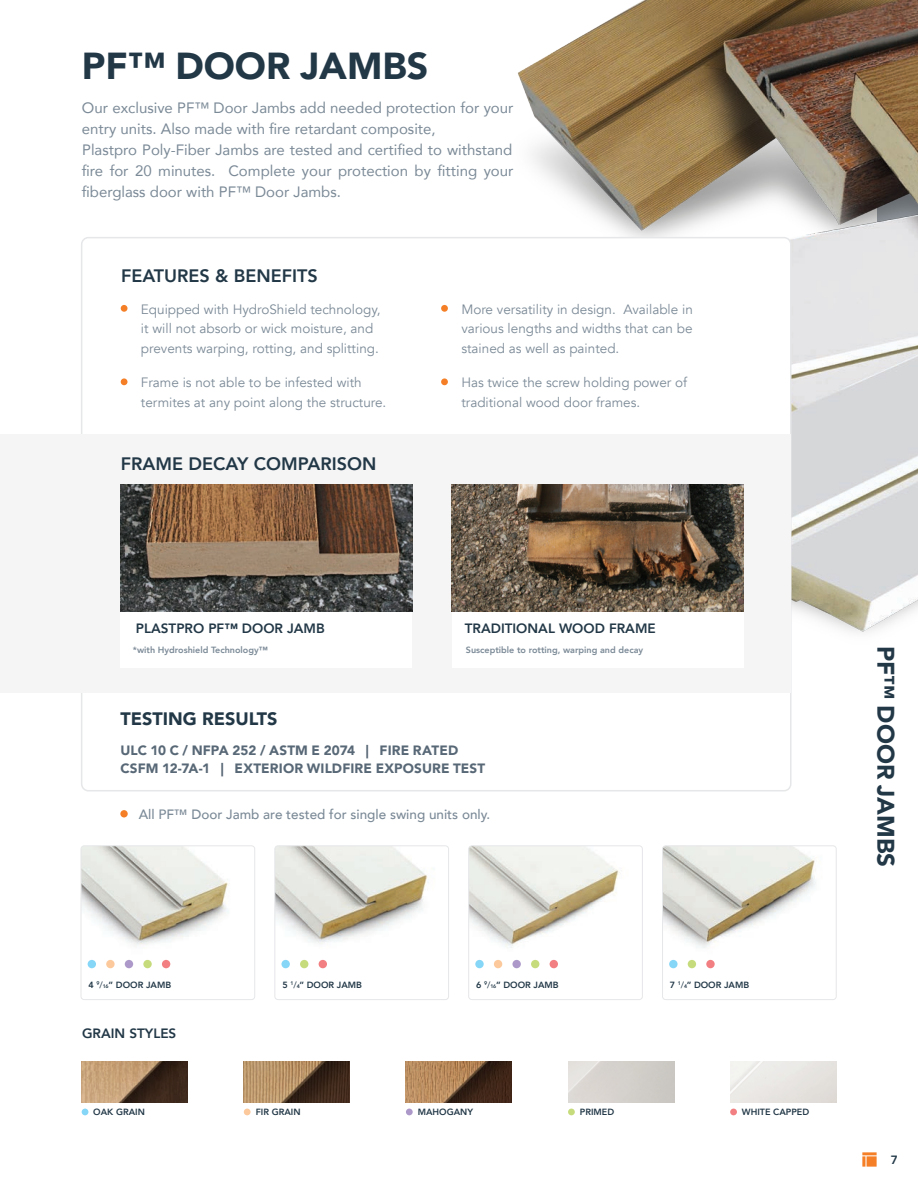
<style>
.page{position:relative;width:918px;height:1188px;background:#fff}
.page>*{position:absolute;margin:0;border:0;box-sizing:border-box;transform-origin:0 0}
.t1{font:900 37.5px "Avenir";color:#223847}
.t2{font:900 24px "Avenir";color:#223847}
.t3{font:800 18px "Avenir";color:#223847}
.t4{font:900 18px "Avenir";color:#223847}
.t5{font:15px/21px "Avenir";color:#7b8a97}
.t6{font:13.5px/19.5px "Avenir";color:#7b8a97}
.t7{font:900 13.5px/18px "Avenir";letter-spacing:.01em;color:#586876}
.t8{font:800 13.5px "Avenir";color:#223847}
.t9{font:500 13.5px "Avenir";color:#7b8a97}
.t10{font:800 12px "Avenir";color:#223847}
.t11{font:800 9px "Avenir";color:#223847}
.t12{font:800 9px "Avenir";color:#7b8a97}
.s1{font-weight:400}
.s2{font-size:5.25px}
</style>
<div class="page">
<img style="left:518px;top:0;width:400px;height:633px">
<div style="left:82px;top:238px;width:709px;height:553px;background:#fff;border-radius:7px"></div>
<div style="left:121px;top:305px;width:7px;height:7px;background:#f47f26;border-radius:50%"></div>
<div style="left:121px;top:378px;width:7px;height:7px;background:#f47f26;border-radius:50%"></div>
<div style="left:441px;top:305px;width:7px;height:7px;background:#f47f26;border-radius:50%"></div>
<div style="left:441px;top:378px;width:7px;height:7px;background:#f47f26;border-radius:50%"></div>
<div style="left:0;top:434px;width:790px;height:259px;background:#f5f5f6"></div>
<div style="left:452px;top:611px;width:292px;height:57px;background:#fff"></div>
<div style="left:121px;top:611px;width:291px;height:57px;background:#fff"></div>
<img style="left:121px;top:485px;width:291px;height:126px">
<img style="left:452px;top:485px;width:292px;height:126px">
<svg style="left:82px;top:1109px;width:6px;height:6px"></svg>
<img style="left:82px;top:1061px;width:106px;height:42px">
<div style="left:244px;top:1109px;width:7px;height:6px;background:#fcc99c;border-radius:50%"></div>
<img style="left:244px;top:1061px;width:106px;height:42px">
<div style="left:406px;top:1109px;width:7px;height:6px;background:#ac99c9;border-radius:50%"></div>
<img style="left:406px;top:1061px;width:106px;height:42px">
<div style="left:568px;top:1109px;width:7px;height:6px;background:#c6dc7c;border-radius:50%"></div>
<img style="left:568px;top:1061px;width:106px;height:42px">
<div style="left:730px;top:1109px;width:7px;height:6px;background:#f27f81;border-radius:50%"></div>
<img style="left:730px;top:1061px;width:106px;height:42px">
<img style="left:81px;top:846px;width:174px;height:154px">
<div style="left:81px;top:846px;width:174px;height:154px;border:1px solid #e6e7e9;border-radius:3px"></div>
<div style="left:106px;top:960px;width:9px;height:8px;background:#fcc99c;border-radius:50%"></div>
<div style="left:125px;top:960px;width:8px;height:8px;background:#ac99c9;border-radius:50%"></div>
<div style="left:143px;top:960px;width:9px;height:8px;background:#c6dc7c;border-radius:50%"></div>
<div style="left:88px;top:960px;width:8px;height:8px;background:#86d6f7;border-radius:50%"></div>
<div style="left:162px;top:960px;width:8px;height:8px;background:#f27f81;border-radius:50%"></div>
<img style="left:275px;top:846px;width:174px;height:154px">
<div style="left:275px;top:846px;width:174px;height:154px;border:1px solid #e6e7e9;border-radius:3px"></div>
<div style="left:300px;top:960px;width:8px;height:8px;background:#c6dc7c;border-radius:50%"></div>
<div style="left:281px;top:960px;width:9px;height:8px;background:#86d6f7;border-radius:50%"></div>
<div style="left:319px;top:960px;width:8px;height:8px;background:#f27f81;border-radius:50%"></div>
<img style="left:663px;top:846px;width:173px;height:154px">
<div style="left:662px;top:846px;width:174px;height:154px;border:1px solid #e6e7e9;border-radius:3px"></div>
<div style="left:688px;top:960px;width:8px;height:8px;background:#c6dc7c;border-radius:50%"></div>
<div style="left:669px;top:960px;width:9px;height:8px;background:#86d6f7;border-radius:50%"></div>
<div style="left:706px;top:960px;width:9px;height:8px;background:#f27f81;border-radius:50%"></div>
<img style="left:469px;top:846px;width:173px;height:123px">
<div style="left:468px;top:846px;width:175px;height:154px;border:1px solid #e6e7e9;border-radius:3px"></div>
<div style="left:494px;top:960px;width:8px;height:8px;background:#fcc99c;border-radius:50%"></div>
<div style="left:512px;top:960px;width:9px;height:8px;background:#ac99c9;border-radius:50%"></div>
<div style="left:531px;top:960px;width:8px;height:8px;background:#c6dc7c;border-radius:50%"></div>
<div style="left:475px;top:960px;width:9px;height:8px;background:#86d6f7;border-radius:50%"></div>
<div style="left:550px;top:960px;width:8px;height:8px;background:#f27f81;border-radius:50%"></div>
<div style="left:120px;top:810px;width:8px;height:7px;background:#f47f26;border-radius:50%"></div>
<svg style="left:862px;top:1152px;width:15px;height:15px"></svg>
<h1 class="t1" style="left:82px;top:34px;width:348px">PF™ DOOR JAMBS</h1>
<p class="t5" style="left:82px;top:97px;width:433px">Our exclusive PF™ Door Jambs add needed protection for your entry units. Also made with fire retardant composite,<br>Plastpro Poly-Fiber Jambs are tested and certified to withstand fire for 20 minutes. Complete your protection by fitting your fiberglass door with PF™ Door Jambs.</p>
<h3 class="t3" style="left:121px;top:261px;width:198px">FEATURES &amp; BENEFITS</h3>
<p class="t6" style="left:141px;top:300px;width:241px">Equipped with HydroShield technology, it will not absorb or wick moisture, and prevents warping, rotting, and splitting.</p>
<p class="t6" style="left:141px;top:373px;width:247px">Frame is not able to be infested with termites at any point along the structure.</p>
<h3 class="t3" style="left:121px;top:450px;width:257px">FRAME DECAY COMPARISON</h3>
<p class="t6" style="left:461px;top:300px;width:233px;text-align:justify">More versatility in design. Available in various lengths and widths that can be stained as well as painted.</p>
<p class="t6" style="left:461px;top:373px;width:227px">Has twice the screw holding power of traditional wood door frames.</p>
<p class="t8" style="left:136px;top:617px;width:190px">PLASTPRO PF™ DOOR JAMB</p>
<p class="t8" style="left:465px;top:617px;width:192px">TRADITIONAL WOOD FRAME</p>
<p class="t12" style="left:133px;top:643px;width:136px">*with Hydroshield Technology™</p>
<p class="t12" style="left:466px;top:643px;width:179px">Susceptible to rotting, warping and decay</p>
<h3 class="t4" style="left:120px;top:703px;width:159px">TESTING RESULTS</h3>
<p class="t7" style="left:120px;top:741px;width:367px">ULC 10 C / NFPA 252 / ASTM E 2074 | FIRE RATED<br>CSFM 12-7A-1 | EXTERIOR WILDFIRE EXPOSURE TEST</p>
<p class="t9" style="left:139px;top:802px;width:353px">All PF™ Door Jamb are tested for single swing units only.</p>
<p class="t11" style="left:88px;top:978px;width:84px">4 <sup>9</sup><span class="s1">/</span><span class="s2">16</span>” DOOR JAMB</p>
<p class="t11" style="left:283px;top:978px;width:81px">5 <sup>1</sup><span class="s1">/</span><span class="s2">4</span>” DOOR JAMB</p>
<p class="t11" style="left:670px;top:978px;width:81px">7 <sup>1</sup><span class="s1">/</span><span class="s2">4</span>” DOOR JAMB</p>
<p class="t11" style="left:476px;top:978px;width:84px">6 <sup>9</sup><span class="s1">/</span><span class="s2">16</span>” DOOR JAMB</p>
<p class="t8" style="left:82px;top:1023px;width:96px">GRAIN STYLES</p>
<p class="t11" style="left:93px;top:1105px;width:53px">OAK GRAIN</p>
<p class="t11" style="left:256px;top:1105px;width:46px">FIR GRAIN</p>
<p class="t11" style="left:418px;top:1105px;width:57px">MAHOGANY</p>
<p class="t11" style="left:580px;top:1105px;width:36px">PRIMED</p>
<p class="t11" style="left:742px;top:1105px;width:69px">WHITE CAPPED</p>
<h2 class="t2" style="left:906px;top:646px;width:223px;rotate:90deg">PF™ DOOR JAMBS</h2>
<p class="t10" style="left:891px;top:1150px;width:9px">7</p>
</div>
